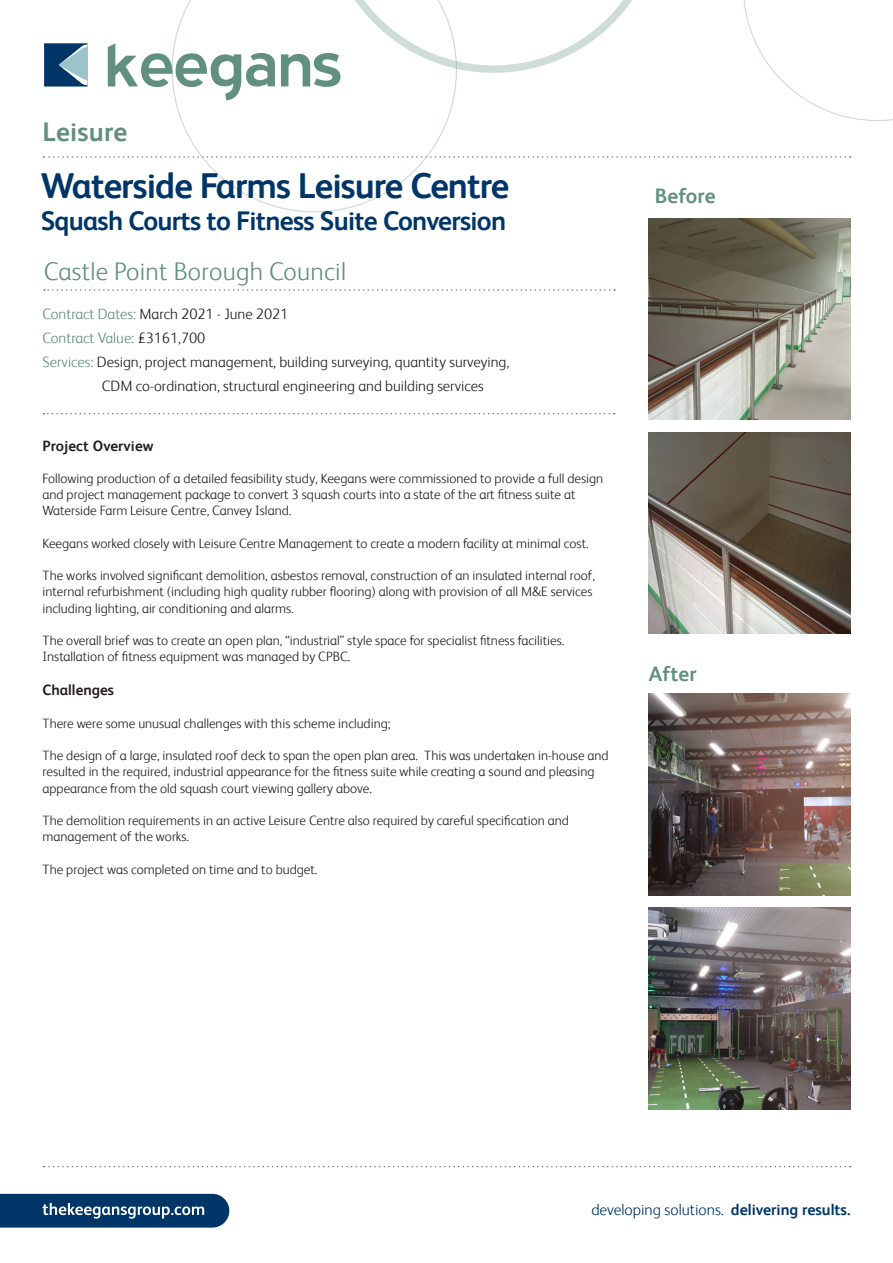
<style>
.page{position:relative;width:893px;height:1263px;background:#fff}
.page>*{position:absolute;margin:0;border:0;box-sizing:border-box;transform-origin:0 0}
.t1{font:700 36px "FS Albert";letter-spacing:-.025em;color:#003667}
.t2{font:700 27px "FS Albert";letter-spacing:-.025em;color:#003667}
.t3{font:700 27px "FS Albert";letter-spacing:.01em;color:#619080}
.t4{font:300 25.5px "FS Albert";letter-spacing:.01em;color:#619080}
.t5{font:700 21px "FS Albert";letter-spacing:.01em;color:#619080}
.t6{font:300 15.75px "FS Albert";color:#003667}
.t7{font:300 15px "FS Albert";color:#231f20}
.t8{font:700 15px "FS Albert";color:#231f20}
.t9{font:300 15px "FS Albert";color:#619080}
.t10{font:300 13.5px/16.2px "FS Albert";color:#231f20}
.s1{color:#619080}
.s2{color:#231f20}
.s3{font-weight:700}
</style>
<div class="page">
<svg style="left:174px;top:0;width:282px;height:213px"></svg>
<svg style="left:743px;top:0;width:150px;height:121px"></svg>
<svg style="left:0;top:1194px;width:229px;height:33px"></svg>
<svg style="left:43px;top:1166px;width:808px;height:1px"></svg>
<svg style="left:43px;top:156px;width:808px;height:2px"></svg>
<div style="left:43px;top:42px;width:46px;height:46px;border:3px solid #fff"></div>
<svg style="left:108px;top:43px;width:167px;height:57px"></svg>
<svg style="left:281px;top:0;width:351px;height:87px"></svg>
<svg style="left:44px;top:43px;width:43px;height:43px"></svg>
<img style="left:649px;top:218px;width:201px;height:202px">
<img style="left:649px;top:432px;width:201px;height:202px">
<img style="left:649px;top:694px;width:201px;height:201px">
<img style="left:649px;top:908px;width:201px;height:201px">
<svg style="left:44px;top:413px;width:571px;height:1px"></svg>
<svg style="left:44px;top:289px;width:571px;height:2px"></svg>
<p class="t3" style="left:43px;top:114px;width:86px">Leisure</p>
<p class="t1" style="left:41px;top:161px;width:470px">Waterside Farms Leisure Centre</p>
<p class="t2" style="left:41px;top:203px;width:467px">Squash Courts to Fitness Suite Conversion</p>
<p class="t4" style="left:44px;top:255px;width:304px">Castle Point Borough Council</p>
<p class="t7" style="left:43px;top:304px;width:247px"><span class="s1">Contract Dates:</span> March 2021 - June 2021</p>
<p class="t9" style="left:43px;top:328px;width:164px">Contract Value: <span class="s2">£3161,700</span></p>
<p class="t7" style="left:43px;top:352px;width:468px"><span class="s1">Services:</span> Design, project management, building surveying, quantity surveying,</p>
<p class="t7" style="left:102px;top:376px;width:383px">CDM co-ordination, structural engineering and building services</p>
<p class="t8" style="left:43px;top:435px;width:113px">Project Overview</p>
<p class="t10" style="left:43px;top:469px;width:562px">Following production of a detailed feasibility study, Keegans were commissioned to provide a full design and project management package to convert 3 squash courts into a state of the art fitness suite at<br>Waterside Farm Leisure Centre, Canvey Island.</p>
<p class="t10" style="left:43px;top:534px;width:548px">Keegans worked closely with Leisure Centre Management to create a modern facility at minimal cost.</p>
<p class="t10" style="left:43px;top:567px;width:554px">The works involved significant demolition, asbestos removal, construction of an insulated internal roof, internal refurbishment (including high quality rubber flooring) along with provision of all M&amp;E services including lighting, air conditioning and alarms.</p>
<p class="t10" style="left:43px;top:631px;width:523px">The overall brief was to create an open plan, “industrial” style space for specialist fitness facilities.<br>Installation of fitness equipment was managed by CPBC.</p>
<p class="t8" style="left:43px;top:680px;width:73px">Challenges</p>
<p class="t10" style="left:43px;top:714px;width:350px">There were some unusual challenges with this scheme including;</p>
<p class="t10" style="left:43px;top:747px;width:568px">The design of a large, insulated roof deck to span the open plan area. This was undertaken in-house and resulted in the required, industrial appearance for the fitness suite while creating a sound and pleasing appearance from the old squash court viewing gallery above.</p>
<p class="t10" style="left:43px;top:811px;width:528px">The demolition requirements in an active Leisure Centre also required by careful specification and management of the works.</p>
<p class="t10" style="left:43px;top:860px;width:276px">The project was completed on time and to budget.</p>
<p class="t5" style="left:655px;top:182px;width:62px">Before</p>
<p class="t5" style="left:649px;top:660px;width:49px">After</p>
<p class="t6" style="left:591px;top:1199px;width:261px">developing solutions. <span class="s3">delivering results.</span></p>
</div>
